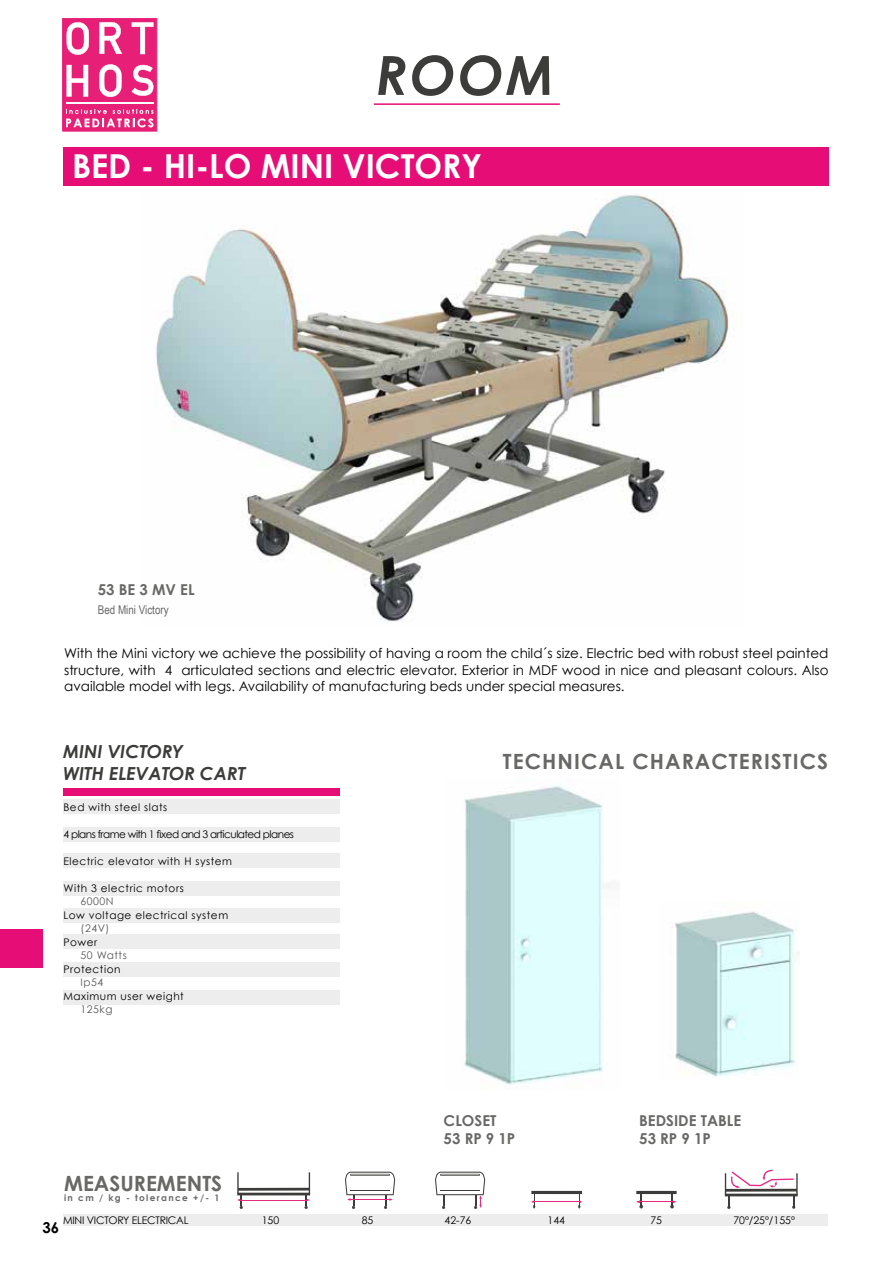
<style>
.page{position:relative;width:893px;height:1263px;background:#fff}
.page>*{position:absolute;margin:0;border:0;box-sizing:border-box;transform-origin:0 0}
.t1{font:italic 700 54px "Century Gothic";color:#3c3c3b}
.t2{font:700 33px "Century Gothic";color:#fff}
.t3{font:700 21px "Century Gothic";letter-spacing:.05em;color:#686867}
.t4{font:700 21px "Century Gothic";color:#686867}
.t5{font:italic 700 18px/21.6px "Century Gothic";color:#3c3c3b}
.t6{font:700 15px "Century Gothic";color:#686867}
.t7{font:700 15px "Century Gothic";color:#000}
.t8{font:13.5px/16.2px "Century Gothic";color:#000;text-align:justify}
.t9{font:12px "Arial Narrow";color:#686867}
.t10{font:10.5px "Century Gothic";letter-spacing:.05em;color:#000}
.t11{font:10.5px "Century Gothic";letter-spacing:-.05em;color:#000}
.t12{font:10.5px "Century Gothic";letter-spacing:.05em;color:#575756}
.t13{font:10.5px "Century Gothic";letter-spacing:-.025em;color:#000}
.t14{font:10.5px "Century Gothic";color:#000}
.t15{font:700 9px "Century Gothic";letter-spacing:.15em;color:#686867}
</style>
<div class="page">
<img style="left:156px;top:195px;width:573px;height:427px">
<img style="left:464px;top:786px;width:139px;height:299px">
<div style="left:63px;top:788px;width:277px;height:8px;background:#e60e76"></div>
<div style="left:63px;top:800px;width:277px;height:14px;background:#ededed"></div>
<div style="left:63px;top:828px;width:277px;height:14px;background:#ededed"></div>
<div style="left:63px;top:853px;width:277px;height:15px;background:#ededed"></div>
<div style="left:63px;top:881px;width:277px;height:14px;background:#ededed"></div>
<div style="left:63px;top:908px;width:277px;height:15px;background:#ededed"></div>
<div style="left:63px;top:934px;width:277px;height:15px;background:#ededed"></div>
<div style="left:63px;top:962px;width:277px;height:14px;background:#ededed"></div>
<div style="left:63px;top:990px;width:277px;height:14px;background:#ededed"></div>
<div style="left:63px;top:147px;width:765px;height:39px;background:#e60e76"></div>
<img style="left:672px;top:912px;width:127px;height:164px">
<div style="left:63px;top:1214px;width:765px;height:12px;background:#ededed"></div>
<hr style="left:237px;top:1172px;width:2px;height:22px;background:#3c3c3b">
<hr style="left:237px;top:1193px;width:73px;height:2px;background:#3c3c3b">
<hr style="left:238px;top:1188px;width:71px;height:3px;background:#3c3c3b">
<hr style="left:240px;top:1200px;width:67px;height:1px;background:#e72a81">
<svg style="left:237px;top:1194px;width:6px;height:15px"></svg>
<svg style="left:305px;top:1172px;width:5px;height:37px"></svg>
<svg style="left:345px;top:1172px;width:50px;height:37px"></svg>
<svg style="left:435px;top:1172px;width:50px;height:37px"></svg>
<hr style="left:725px;top:1193px;width:73px;height:3px;background:#3c3c3b">
<hr style="left:796px;top:1173px;width:2px;height:22px;background:#3c3c3b">
<hr style="left:725px;top:1189px;width:72px;height:3px;background:#3c3c3b">
<svg style="left:725px;top:1169px;width:70px;height:40px"></svg>
<hr style="left:374px;top:103px;width:186px;height:2px;background:#e60e76">
<svg style="left:62px;top:18px;width:95px;height:114px"></svg>
<div style="left:0;top:929px;width:43px;height:39px;background:#e60e76"></div>
<hr style="left:531px;top:1191px;width:51px;height:3px;background:#3c3c3b">
<hr style="left:533px;top:1201px;width:47px;height:1px;background:#e72a81">
<svg style="left:531px;top:1193px;width:4px;height:15px"></svg>
<svg style="left:578px;top:1194px;width:4px;height:14px"></svg>
<hr style="left:636px;top:1191px;width:41px;height:3px;background:#3c3c3b">
<hr style="left:637px;top:1201px;width:36px;height:1px;background:#e72a81">
<svg style="left:636px;top:1194px;width:7px;height:14px"></svg>
<svg style="left:670px;top:1194px;width:7px;height:14px"></svg>
<h1 class="t1" style="left:376px;top:41px;width:180px">ROOM</h1>
<h2 class="t2" style="left:72px;top:145px;width:411px">BED - HI-LO MINI VICTORY</h2>
<p class="t6" style="left:98px;top:580px;width:98px">53 BE 3 MV EL</p>
<p class="t9" style="left:98px;top:601px;width:72px">Bed Mini Victory</p>
<p class="t8" style="left:64px;top:645px;width:766px">With the Mini victory we achieve the possibility of having a room the child´s size. Electric bed with robust steel painted structure, with 4 articulated sections and electric elevator. Exterior in MDF wood in nice and pleasant colours. Also available model with legs. Availability of manufacturing beds under special measures.</p>
<h3 class="t5" style="left:63px;top:740px;width:184px">MINI VICTORY<br>WITH ELEVATOR CART</h3>
<p class="t10" style="left:63px;top:801px;width:105px">Bed with steel slats</p>
<p class="t11" style="left:63px;top:828px;width:232px">4 plans frame with 1 fixed and 3 articulated planes</p>
<p class="t10" style="left:63px;top:855px;width:170px">Electric elevator with H system</p>
<p class="t10" style="left:63px;top:882px;width:122px">With 3 electric motors</p>
<p class="t12" style="left:81px;top:895px;width:35px">6000N</p>
<p class="t10" style="left:63px;top:909px;width:166px">Low voltage electrical system</p>
<p class="t12" style="left:81px;top:922px;width:30px">(24V)</p>
<p class="t10" style="left:63px;top:936px;width:35px">Power</p>
<p class="t12" style="left:81px;top:949px;width:48px">50 Watts</p>
<p class="t10" style="left:63px;top:963px;width:59px">Protection</p>
<p class="t12" style="left:81px;top:976px;width:24px">Ip54</p>
<p class="t10" style="left:63px;top:990px;width:122px">Maximum user weight</p>
<p class="t12" style="left:81px;top:1003px;width:33px">125kg</p>
<h3 class="t3" style="left:503px;top:748px;width:327px">TECHNICAL CHARACTERISTICS</h3>
<p class="t6" style="left:444px;top:1111px;width:54px">CLOSET</p>
<p class="t6" style="left:639px;top:1111px;width:103px">BEDSIDE TABLE</p>
<p class="t6" style="left:444px;top:1129px;width:73px">53 RP 9 1P</p>
<p class="t6" style="left:639px;top:1129px;width:73px">53 RP 9 1P</p>
<h3 class="t4" style="left:64px;top:1170px;width:159px">MEASUREMENTS</h3>
<p class="t15" style="left:64px;top:1192px;width:157px">in cm / kg - tolerance +/- 1</p>
<p class="t13" style="left:63px;top:1214px;width:127px">MINI VICTORY ELECTRICAL</p>
<p class="t10" style="left:262px;top:1214px;width:19px">150</p>
<p class="t10" style="left:362px;top:1214px;width:13px">85</p>
<p class="t10" style="left:445px;top:1214px;width:28px">42-76</p>
<p class="t10" style="left:548px;top:1214px;width:19px">144</p>
<p class="t10" style="left:650px;top:1214px;width:13px">75</p>
<p class="t14" style="left:733px;top:1214px;width:63px">70º/25º/155º</p>
<p class="t7" style="left:43px;top:1218px;width:18px">36</p>
</div>
